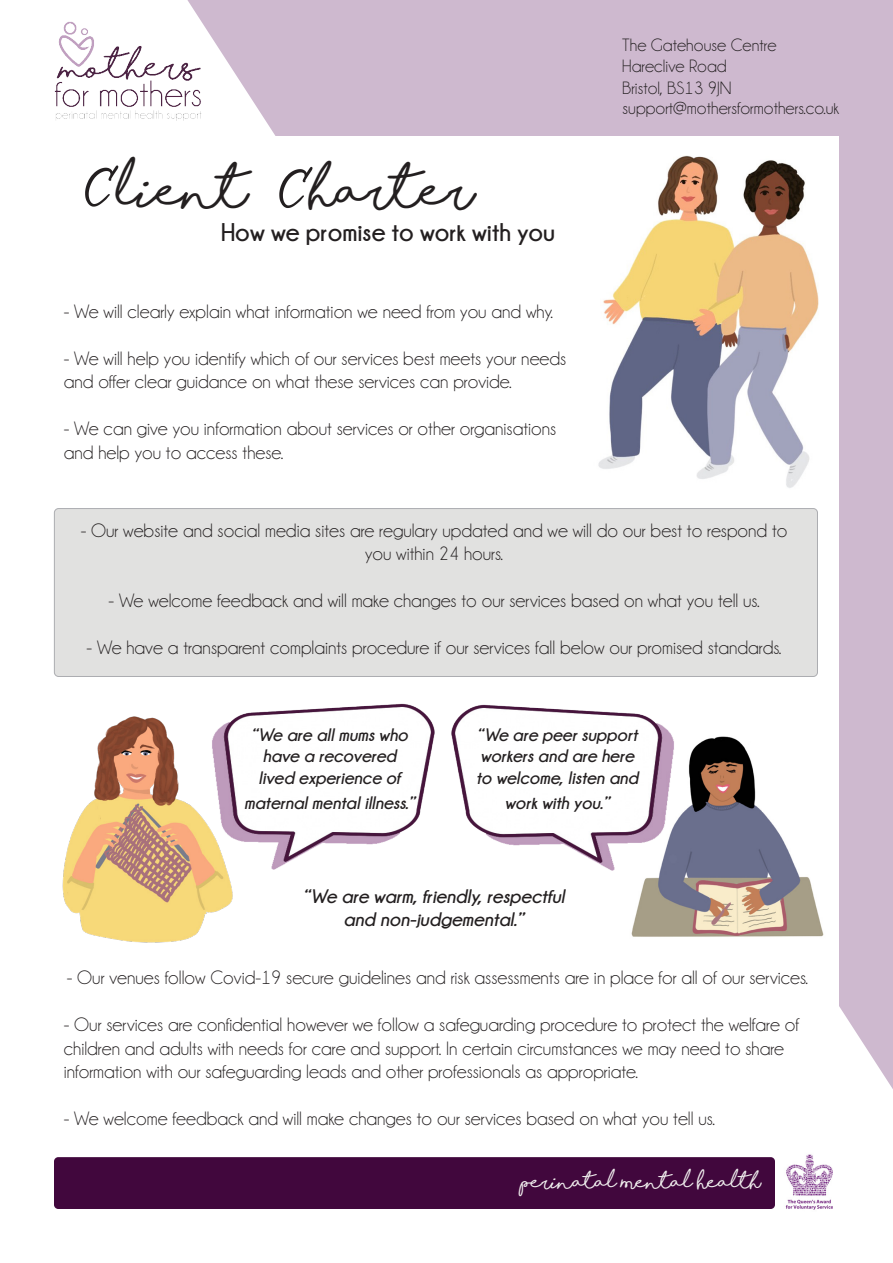
<style>
.page{position:relative;width:893px;height:1263px;background:#fff}
.page>*{position:absolute;margin:0;border:0;box-sizing:border-box;transform-origin:0 0}
.t1{font:55.5px "Palace";color:#231f20}
.t2{font:700 46.5px "Shorelines Script";color:#231f20}
.t3{font:700 25.5px "Champagne&Limousines";color:#231f20}
.t4{font:19.5px/23.4px "Champagne&Limousines";color:#231f20}
.t5{font:italic 700 19.5px/23.4px "Champagne&Limousines";color:#231f20;text-align:center}
.t6{font:italic 700 18px/21.6px "Champagne&Limousines";color:#231f20;text-align:center}
.t7{font:18px "Champagne&Limousines";color:#231f20}
.t8{font:700 18px "Shorelines Script";color:#efeded}
</style>
<div class="page">
<div style="left:187px;top:0;width:706px;height:1089px;background:#ceb9cf"></div>
<div style="left:55px;top:136px;width:784px;height:1012px;background:#fff"></div>
<div style="left:54px;top:1157px;width:721px;height:52px;background:#41073d;border-radius:4px"></div>
<div style="left:54px;top:508px;width:763px;height:168px;background:#e1e1e0;border-radius:4px"></div>
<div style="left:54px;top:508px;width:764px;height:169px;border:1px solid #acadb1;border-radius:4px"></div>
<img style="left:631px;top:736px;width:193px;height:201px">
<img style="left:54px;top:19px;width:173px;height:117px">
<img style="left:785px;top:1154px;width:48px;height:56px">
<img style="left:598px;top:155px;width:221px;height:333px">
<img style="left:242px;top:703px;width:440px;height:180px">
<img style="left:62px;top:714px;width:180px;height:229px">
<p class="t2" style="left:117px;top:174px;width:133px">lient</p>
<p class="t2" style="left:311px;top:174px;width:166px">harter</p>
<p class="t1" style="left:87px;top:165px;width:29px">C</p>
<p class="t1" style="left:281px;top:167px;width:29px">C</p>
<p class="t3" style="left:221px;top:218px;width:335px">How we promise to work with you</p>
<p class="t4" style="left:64px;top:300px;width:491px">- We will clearly explain what information we need from you and why.</p>
<p class="t4" style="left:64px;top:347px;width:504px">- We will help you identify which of our services best meets your needs and offer clear guidance on what these services can provide.</p>
<p class="t4" style="left:64px;top:417px;width:494px">- We can give you information about services or other organisations and help you to access these.</p>
<p class="t7" style="left:622px;top:36px;width:156px">The Gatehouse Centre</p>
<p class="t7" style="left:622px;top:57px;width:106px">Hareclive Road</p>
<p class="t7" style="left:622px;top:79px;width:111px">Bristol, BS13 9JN</p>
<p class="t7" style="left:623px;top:99px;width:218px">support@mothersformothers.co.uk</p>
<p class="t4" style="left:81px;top:518px;width:708px;text-align:center">- Our website and social media sites are regulary updated and we will do our best to respond to you within 24 hours.</p>
<p class="t4" style="left:109px;top:589px;width:653px">- We welcome feedback and will make changes to our services based on what you tell us.</p>
<p class="t4" style="left:87px;top:635px;width:696px">- We have a transparent complaints procedure if our services fall below our promised standards.</p>
<p class="t6" style="left:251px;top:724px;width:158px">“We are all mums who have a recovered lived experience of</p>
<p class="t6" style="left:244px;top:792px;width:172px">maternal mental illness.”</p>
<p class="t6" style="left:476px;top:724px;width:164px;text-align:left">“We are peer support workers and are here to welcome, listen and</p>
<p class="t6" style="left:505px;top:792px;width:106px">work with you.”</p>
<p class="t5" style="left:303px;top:884px;width:263px">“We are warm, friendly, respectful and non-judgemental.”</p>
<p class="t4" style="left:67px;top:966px;width:743px">- Our venues follow Covid-19 secure guidelines and risk assessments are in place for all of our services.</p>
<p class="t4" style="left:64px;top:1013px;width:737px">- Our services are confidential however we follow a safeguarding procedure to protect the welfare of children and adults with needs for care and support. In certain circumstances we may need to share information with our safeguarding leads and other professionals as appropriate.</p>
<p class="t4" style="left:64px;top:1107px;width:653px">- We welcome feedback and will make changes to our services based on what you tell us.</p>
<p class="t8" style="left:522px;top:1176px;width:241px">Perinatal Mental Health</p>
</div>
